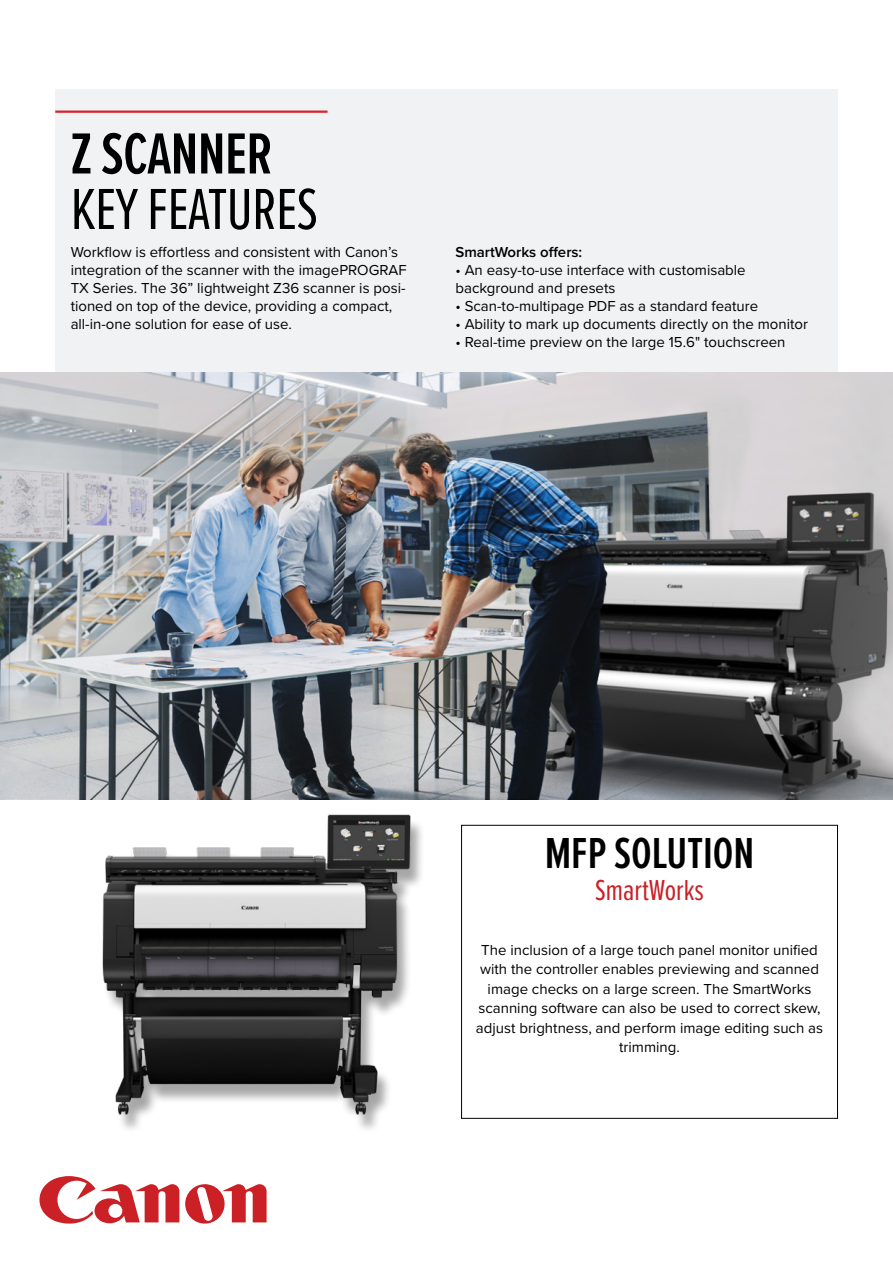
<style>
.page{position:relative;width:893px;height:1263px;background:#fff}
.page>*{position:absolute;margin:0;border:0;box-sizing:border-box;transform-origin:0 0}
.t1{font:60px "Proxima Nova Ex Cn";letter-spacing:-.01em;color:#000}
.t2{font:600 60px "Proxima Nova Ex Cn";letter-spacing:-.01em;color:#000}
.t3{font:600 45px "Proxima Nova Ex Cn";color:#000}
.t4{font:30px "Proxima Nova Ex Cn";color:#ca2026}
.t5{font:15px/19.5px "Proxima Nova";color:#000}
.t6{font:600 15px "Proxima Nova";color:#000}
</style>
<div class="page">
<svg style="left:185px;top:1184px;width:82px;height:39px"></svg>
<svg style="left:39px;top:1176px;width:140px;height:47px"></svg>
<div style="left:461px;top:825px;width:377px;height:293px;border:1px solid #000"></div>
<div style="left:55px;top:89px;width:783px;height:283px;background:#f1f2f3"></div>
<hr style="left:55px;top:111px;width:273px;height:2px;background:#da202c">
<img style="left:0;top:372px;width:893px;height:428px">
<img style="left:102px;top:814px;width:320px;height:315px">
<h1 class="t2" style="left:71px;top:110px;width:203px">Z SCANNER</h1>
<h1 class="t1" style="left:71px;top:165px;width:249px">KEY FEATURES</h1>
<p class="t5" style="left:71px;top:242px;width:337px;line-height:18px">Workflow is effortless and consistent with Canon’s integration of the scanner with the imagePROGRAF TX Series. The 36” lightweight Z36 scanner is posi&shy;tioned on top of the device, providing a compact, all-in-one solution for ease of use.</p>
<p class="t6" style="left:455px;top:240px;width:128px">SmartWorks offers:</p>
<p class="t5" style="left:455px;top:260px;width:292px;line-height:18px">• An easy-to-use interface with customisable background and presets</p>
<p class="t5" style="left:455px;top:295px;width:304px">• Scan-to-multipage PDF as a standard feature</p>
<p class="t5" style="left:455px;top:313px;width:354px">• Ability to mark up documents directly on the monitor</p>
<p class="t5" style="left:455px;top:331px;width:332px">• Real-time preview on the large 15.6" touchscreen</p>
<h2 class="t3" style="left:545px;top:820px;width:211px">MFP SOLUTION</h2>
<h3 class="t4" style="left:595px;top:868px;width:110px">SmartWorks</h3>
<p class="t5" style="left:476px;top:939px;width:349px;text-align:center">The inclusion of a large touch panel monitor unified with the controller enables previewing and scanned image checks on a large screen. The SmartWorks scanning software can also be used to correct skew, adjust brightness, and perform image editing such as trimming.</p>
</div>
